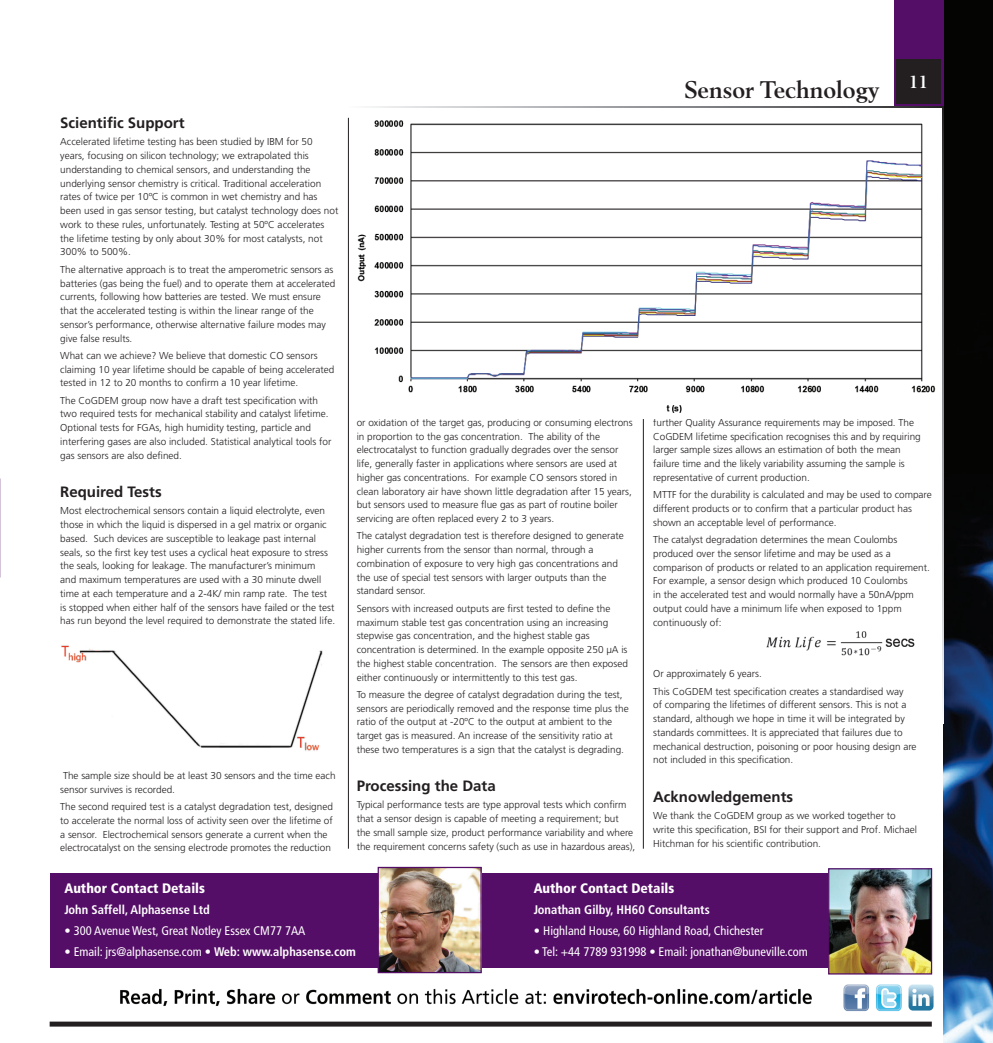
<style>
.page{position:relative;width:993px;height:1043px;background:#fff}
.page>*{position:absolute;margin:0;border:0;box-sizing:border-box;transform-origin:0 0}
.t1{font:700 23.75px "Berling";color:#231f20}
.t2{font:700 15px "Frutiger";color:#231f20}
.t3{font:900 condensed 13.75px "Frutiger";color:#fff}
.t4{font:condensed 12.5px "Frutiger";color:#fff}
.t5{font:700 condensed 12.5px "Frutiger";color:#fff}
.t6{font:300 10px/13.8px "Frutiger";color:#231f20}
.s1{font-weight:700}
</style>
<div class="page">
<img style="left:943px;top:0;width:49px;height:1043px">
<div style="left:893px;top:0;width:50px;height:106px;background:#550e67"></div>
<div style="left:896px;top:60px;width:44px;height:44px;background:#231f20"></div>
<svg style="left:370px;top:106px;width:572px;height:1px"></svg>
<svg style="left:942px;top:106px;width:1px;height:596px"></svg>
<img style="left:120px;top:984px;width:814px;height:28px">
<div style="left:50px;top:873px;width:873px;height:94px;background:#550e67"></div>
<img style="left:379px;top:869px;width:100px;height:102px">
<div style="left:377px;top:867px;width:104px;height:106px;border:1px solid #550e67"></div>
<hr style="left:642px;top:419px;width:1px;height:430px;background:#231f20">
<img style="left:61px;top:645px;width:262px;height:106px">
<img style="left:347px;top:117px;width:589px;height:301px">
<hr style="left:348px;top:118px;width:1px;height:731px;background:#231f20">
<img style="left:766px;top:631px;width:149px;height:25px">
<img style="left:829px;top:870px;width:100px;height:102px">
<div style="left:827px;top:868px;width:104px;height:106px;border:1px solid #550e67"></div>
<div style="left:50px;top:1022px;width:881px;height:5px;background:#231f20"></div>
<h1 class="t1" style="left:684px;top:75px;width:245px">Sensor Technology <sup>11</sup></h1>
<h2 class="t2" style="left:60px;top:114px;width:126px">Scientific Support</h2>
<p class="t6" style="left:60px;top:135px;width:279px">Accelerated lifetime testing has been studied by IBM for 50 years, focusing on silicon technology; we extrapolated this understanding to chemical sensors, and understanding the underlying sensor chemistry is critical. Traditional acceleration rates of twice per 10ºC is common in wet chemistry and has been used in gas sensor testing, but catalyst technology does not work to these rules, unfortunately. Testing at 50ºC accelerates the lifetime testing by only about 30% for most catalysts, not 300% to 500%.</p>
<p class="t6" style="left:60px;top:263px;width:277px">The alternative approach is to treat the amperometric sensors as batteries (gas being the fuel) and to operate them at accelerated currents, following how batteries are tested. We must ensure that the accelerated testing is within the linear range of the sensor’s performance, otherwise alternative failure modes may give false results.</p>
<p class="t6" style="left:60px;top:349px;width:275px">What can we achieve? We believe that domestic CO sensors claiming 10 year lifetime should be capable of being accelerated tested in 12 to 20 months to confirm a 10 year lifetime.</p>
<p class="t6" style="left:60px;top:393px;width:272px">The CoGDEM group now have a draft test specification with two required tests for mechanical stability and catalyst lifetime.<br>Optional tests for FGAs, high humidity testing, particle and interfering gases are also included. Statistical analytical tools for gas sensors are also defined.</p>
<h2 class="t2" style="left:60px;top:483px;width:103px">Required Tests</h2>
<p class="t6" style="left:60px;top:504px;width:276px">Most electrochemical sensors contain a liquid electrolyte, even those in which the liquid is dispersed in a gel matrix or organic based. Such devices are susceptible to leakage past internal seals, so the first key test uses a cyclical heat exposure to stress the seals, looking for leakage. The manufacturer’s minimum<br>and maximum temperatures are used with a 30 minute dwell time at each temperature and a 2-4K/ min ramp rate. The test is stopped when either half of the sensors have failed or the test has run beyond the level required to demonstrate the stated life.</p>
<p class="t6" style="left:356px;top:416px;width:277px">or oxidation of the target gas, producing or consuming electrons in proportion to the gas concentration. The ability of the electrocatalyst to function gradually degrades over the sensor life, generally faster in applications where sensors are used at higher gas concentrations. For example CO sensors stored in clean laboratory air have shown little degradation after 15 years, but sensors used to measure flue gas as part of routine boiler servicing are often replaced every 2 to 3 years.</p>
<p class="t6" style="left:356px;top:529px;width:268px">The catalyst degradation test is therefore designed to generate higher currents from the sensor than normal, through a combination of exposure to very high gas concentrations and the use of special test sensors with larger outputs than the standard sensor.</p>
<p class="t6" style="left:356px;top:602px;width:272px">Sensors with increased outputs are first tested to define the maximum stable test gas concentration using an increasing stepwise gas concentration, and the highest stable gas concentration is determined. In the example opposite 250 μA is the highest stable concentration. The sensors are then exposed either continuously or intermittently to this test gas.</p>
<p class="t6" style="left:356px;top:688px;width:273px">To measure the degree of catalyst degradation during the test, sensors are periodically removed and the response time plus the ratio of the output at -20ºC to the output at ambient to the target gas is measured. An increase of the sensitivity ratio at these two temperatures is a sign that the catalyst is degrading.</p>
<h2 class="t2" style="left:356px;top:777px;width:140px">Processing the Data</h2>
<p class="t6" style="left:356px;top:798px;width:280px">Typical performance tests are type approval tests which confirm that a sensor design is capable of meeting a requirement; but<br>the small sample size, product performance variability and where the requirement concerns safety (such as use in hazardous areas),</p>
<p class="t6" style="left:653px;top:416px;width:269px">further Quality Assurance requirements may be imposed. The CoGDEM lifetime specification recognises this and by requiring larger sample sizes allows an estimation of both the mean failure time and the likely variability assuming the sample is representative of current production.</p>
<p class="t6" style="left:653px;top:488px;width:280px">MTTF for the durability is calculated and may be used to compare different products or to confirm that a particular product has shown an acceptable level of performance.</p>
<p class="t6" style="left:653px;top:533px;width:278px">The catalyst degradation determines the mean Coulombs produced over the sensor lifetime and may be used as a comparison of products or related to an application requirement.<br>For example, a sensor design which produced 10 Coulombs<br>in the accelerated test and would normally have a 50nA/ppm output could have a minimum life when exposed to 1ppm continuously of:</p>
<p class="t6" style="left:653px;top:665px;width:252px;line-height:17.2px">Or approximately 6 years.<br>This CoGDEM test specification creates a standardised way</p>
<p class="t6" style="left:653px;top:698px;width:265px">of comparing the lifetimes of different sensors. This is not a standard, although we hope in time it will be integrated by standards committees. It is appreciated that failures due to mechanical destruction, poisoning or poor housing design are not included in this specification.</p>
<h2 class="t2" style="left:653px;top:788px;width:142px">Acknowledgements</h2>
<p class="t6" style="left:653px;top:809px;width:265px">We thank the CoGDEM group as we worked together to write this specification, BSI for their support and Prof. Michael<br>Hitchman for his scientific contribution.</p>
<h3 class="t3" style="left:533px;top:880px;width:142px">Author Contact Details</h3>
<p class="t5" style="left:533px;top:902px;width:177px">Jonathan Gilby, HH60 Consultants</p>
<p class="t4" style="left:533px;top:923px;width:231px"><span class="s1">•</span> Highland House, 60 Highland Road, Chichester</p>
<p class="t4" style="left:533px;top:945px;width:275px">• Tel: +44 7789 931998 • Email: jonathan@buneville.com</p>
<p class="t6" style="left:60px;top:769px;width:277px">The sample size should be at least 30 sensors and the time each sensor survives is recorded.</p>
<p class="t6" style="left:60px;top:800px;width:274px">The second required test is a catalyst degradation test, designed to accelerate the normal loss of activity seen over the lifetime of a sensor. Electrochemical sensors generate a current when the electrocatalyst on the sensing electrode promotes the reduction</p>
<h3 class="t3" style="left:64px;top:880px;width:142px">Author Contact Details</h3>
<p class="t5" style="left:64px;top:902px;width:147px">John Saffell, Alphasense Ltd</p>
<p class="t4" style="left:64px;top:923px;width:242px"><span class="s1">•</span> 300 Avenue West, Great Notley Essex CM77 7AA</p>
<p class="t4" style="left:64px;top:945px;width:293px">• Email: jrs@alphasense.com • <span class="s1">Web: www.alphasense.com</span></p>
</div>
